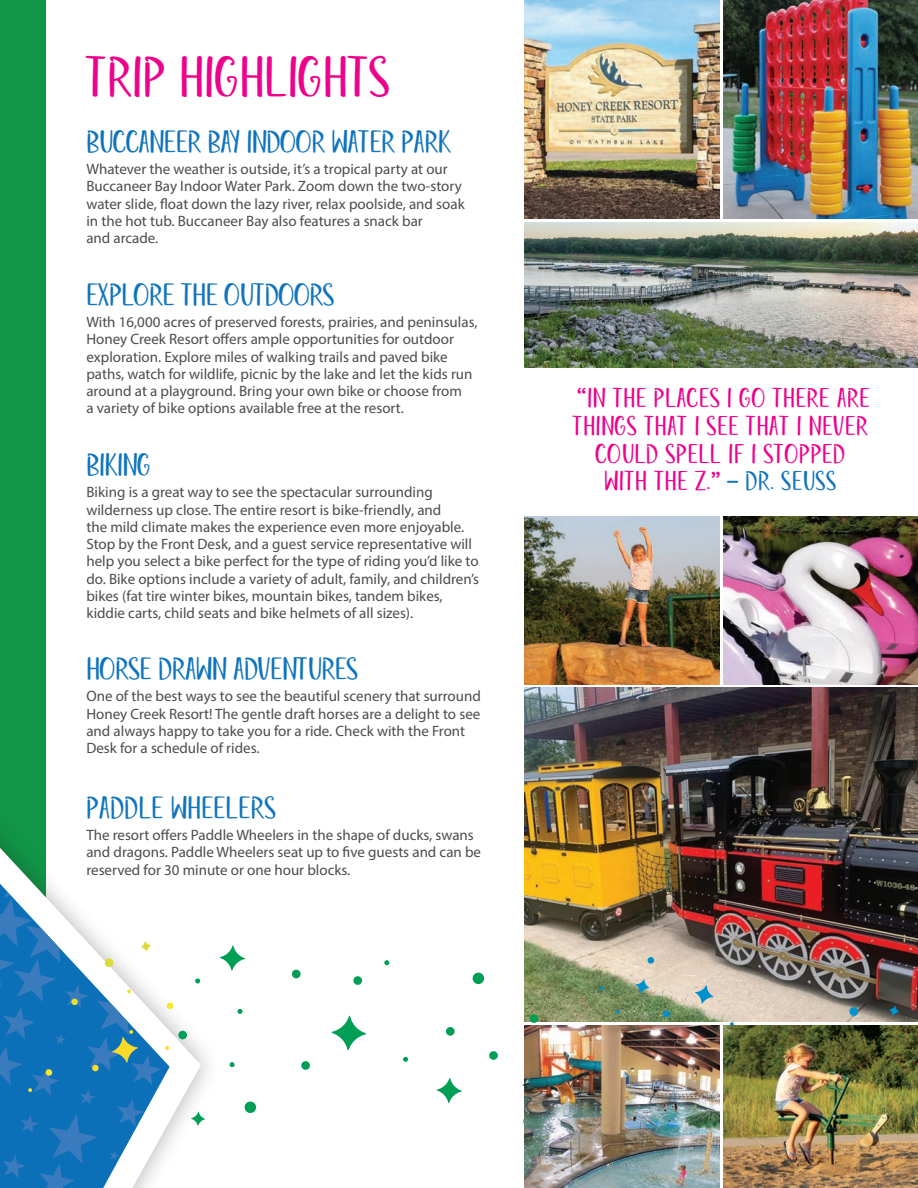
<style>
.page{position:relative;width:918px;height:1188px;background:#fff}
.page>*{position:absolute;margin:0;border:0;box-sizing:border-box;transform-origin:0 0}
.t1{font:43.5px "Star Strella";letter-spacing:.02em;color:#ed028c}
.t2{font:24px "Star Strella";color:#1074bc}
.t3{font:24px "Star Strella";letter-spacing:.02em;color:#1074bc}
.t4{font:20.85px/27.8px "Star Strella";letter-spacing:.04em;color:#ed028c;text-align:center}
.t5{font:15px/17.2px "Myriad Pro";color:#4b4c4d}
.s1{font-family:"Arial Rounded MT Bold"}
.s2{font-family:"Arial Rounded MT Bold";color:#1074bc}
.s3{color:#1074bc}
</style>
<div class="page">
<img style="left:724px;top:516px;width:194px;height:168px">
<img style="left:525px;top:516px;width:195px;height:168px">
<img style="left:525px;top:688px;width:393px;height:334px">
<div style="left:0;top:0;width:46px;height:1024px;background:#119547"></div>
<svg style="left:0;top:838px;width:56px;height:54px"></svg>
<svg style="left:694px;top:985px;width:20px;height:20px"></svg>
<svg style="left:888px;top:1005px;width:12px;height:11px"></svg>
<svg style="left:635px;top:979px;width:15px;height:15px"></svg>
<svg style="left:849px;top:1007px;width:10px;height:9px"></svg>
<svg style="left:647px;top:957px;width:7px;height:7px"></svg>
<svg style="left:663px;top:1011px;width:7px;height:7px"></svg>
<svg style="left:730px;top:1022px;width:4px;height:3px"></svg>
<svg style="left:616px;top:1010px;width:4px;height:4px"></svg>
<svg style="left:600px;top:986px;width:4px;height:4px"></svg>
<svg style="left:219px;top:945px;width:26px;height:26px"></svg>
<svg style="left:436px;top:1078px;width:26px;height:26px"></svg>
<svg style="left:522px;top:1076px;width:3px;height:20px"></svg>
<svg style="left:331px;top:1015px;width:35px;height:36px"></svg>
<svg style="left:472px;top:973px;width:12px;height:11px"></svg>
<svg style="left:244px;top:1102px;width:12px;height:11px"></svg>
<svg style="left:353px;top:976px;width:9px;height:9px"></svg>
<svg style="left:523px;top:1117px;width:2px;height:9px"></svg>
<svg style="left:301px;top:1061px;width:9px;height:9px"></svg>
<svg style="left:292px;top:970px;width:9px;height:8px"></svg>
<svg style="left:446px;top:1027px;width:9px;height:9px"></svg>
<svg style="left:489px;top:1051px;width:9px;height:9px"></svg>
<svg style="left:530px;top:1014px;width:8px;height:9px"></svg>
<svg style="left:384px;top:960px;width:5px;height:5px"></svg>
<svg style="left:230px;top:1062px;width:5px;height:5px"></svg>
<svg style="left:237px;top:1009px;width:6px;height:5px"></svg>
<svg style="left:403px;top:1057px;width:5px;height:5px"></svg>
<svg style="left:0;top:892px;width:206px;height:296px"></svg>
<img style="left:724px;top:0;width:194px;height:218px">
<img style="left:724px;top:1025px;width:194px;height:163px">
<img style="left:525px;top:0;width:194px;height:218px">
<img style="left:525px;top:1025px;width:194px;height:163px">
<img style="left:525px;top:222px;width:393px;height:145px">
<h1 class="t1" style="left:86px;top:52px;width:305px">TRIP HIGHLIGHTS</h1>
<h2 class="t2" style="left:86px;top:128px;width:366px">BUCCANEER BAY INDOOR WATER PARK</h2>
<p class="t5" style="left:86px;top:160px;width:380px">Whatever the weather is outside, it’s a tropical party at our Buccaneer Bay Indoor Water Park. Zoom down the two-story water slide, float down the lazy river, relax poolside, and soak in the hot tub. Buccaneer Bay also features a snack bar<br>and arcade.</p>
<h2 class="t2" style="left:86px;top:281px;width:250px">EXPLORE THE OUTDOORS</h2>
<p class="t5" style="left:86px;top:313px;width:393px">With 16,000 acres of preserved forests, prairies, and peninsulas, Honey Creek Resort offers ample opportunities for outdoor exploration. Explore miles of walking trails and paved bike paths, watch for wildlife, picnic by the lake and let the kids run around at a playground. Bring your own bike or choose from<br>a variety of bike options available free at the resort.</p>
<h2 class="t2" style="left:86px;top:452px;width:66px">BIKING</h2>
<p class="t5" style="left:86px;top:484px;width:394px">Biking is a great way to see the spectacular surrounding wilderness up close. The entire resort is bike-friendly, and<br>the mild climate makes the experience even more enjoyable.<br>Stop by the Front Desk, and a guest service representative will help you select a bike perfect for the type of riding you’d like to do. Bike options include a variety of adult, family, and children’s bikes (fat tire winter bikes, mountain bikes, tandem bikes, kiddie carts, child seats and bike helmets of all sizes).</p>
<h2 class="t2" style="left:86px;top:656px;width:273px">HORSE DRAWN ADVENTURES</h2>
<p class="t5" style="left:86px;top:688px;width:396px">One of the best ways to see the beautiful scenery that surround Honey Creek Resort! The gentle draft horses are a delight to see and always happy to take you for a ride. Check with the Front Desk for a schedule of rides.</p>
<h2 class="t3" style="left:86px;top:794px;width:191px">PADDLE WHEELERS</h2>
<p class="t5" style="left:86px;top:826px;width:396px">The resort offers Paddle Wheelers in the shape of ducks, swans and dragons. Paddle Wheelers seat up to five guests and can be reserved for 30 minute or one hour blocks.</p>
<h3 class="t4" style="left:573px;top:386px;width:298px"><span class="s1">“</span>IN THE PLACES I GO THERE ARE<br>THINGS THAT I SEE THAT I NEVER<br>COULD SPELL IF I STOPPED<br>WITH THE Z.<span class="s1">”</span> <span class="s2">–</span> <span class="s3">DR. SEUSS</span></h3>
</div>
